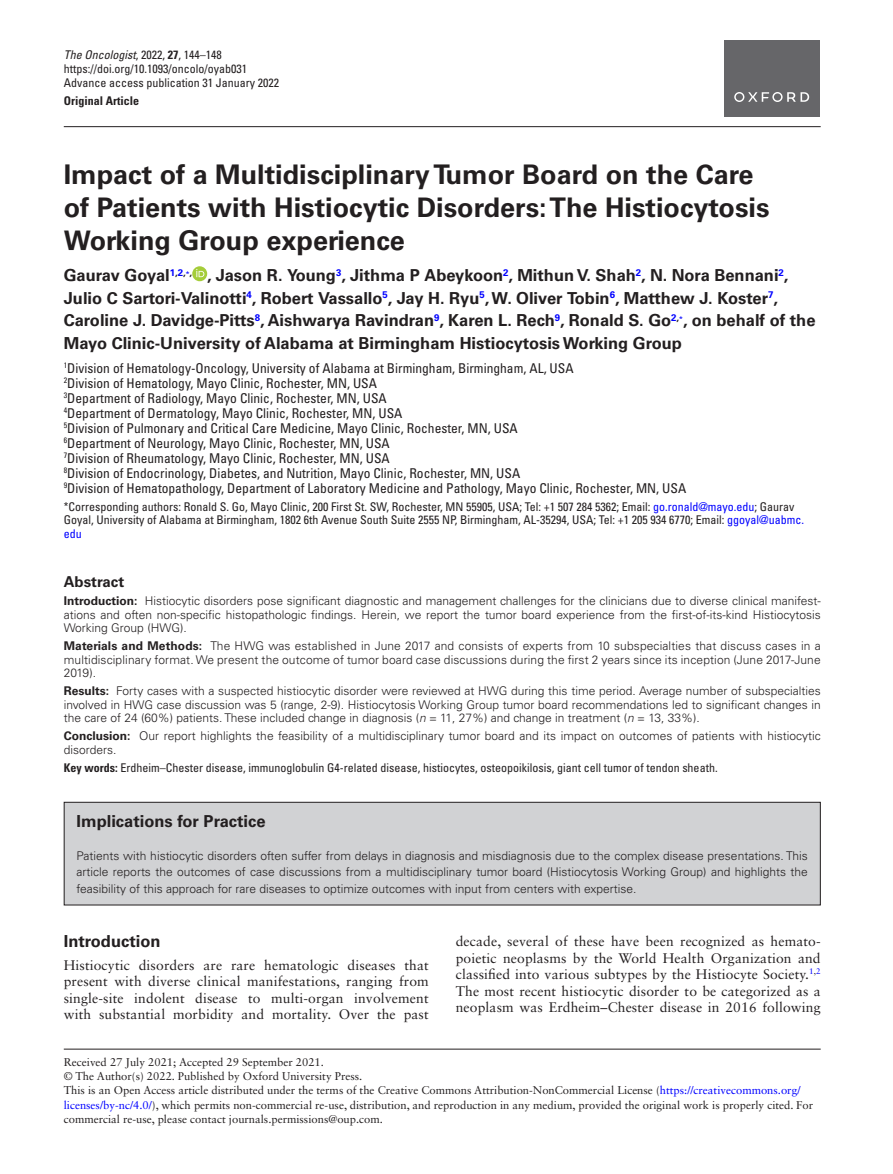
<style>
.page{position:relative;width:893px;height:1174px;background:#fff}
.page>*{position:absolute;margin:0;border:0;box-sizing:border-box;transform-origin:0 0}
.t1{font:700 27px/33px "Univers LT Std";color:#231f20}
.t2{font:700 16.5px/22.5px "Univers LT Std";color:#231f20}
.t3{font:700 15px "Univers LT Std";color:#231f20}
.t4{font:13.8px/16.5px "Sabon LT Std";letter-spacing:.01em;color:#231f20;text-align:justify}
.t5{font:condensed 13.5px/15px "Univers LT Std";color:#231f20}
.t6{font:300 12px/13.5px "Univers LT Std";color:#231f20;text-align:justify}
.t7{font:condensed 12px/14.2px "Univers LT Std";color:#231f20}
.t8{font:700 condensed 12px "Univers LT Std";color:#231f20}
.t9{font:11.25px/14.2px "Sabon LT Std";color:#231f20}
.s1{font-style:italic}
.s2{font-weight:700}
.s3{font-family:"Arial Unicode MS";font-stretch:normal}
.s4{color:#00f}
</style>
<div class="page">
<hr style="left:64px;top:126px;width:757px;height:1px;background:#231f20">
<div style="left:724px;top:40px;width:96px;height:76px;background:#666669"></div>
<svg style="left:734px;top:92px;width:75px;height:10px"></svg>
<hr style="left:64px;top:1048px;width:757px;height:1px;background:#231f20">
<svg style="left:192px;top:266px;width:15px;height:15px"></svg>
<svg style="left:196px;top:269px;width:8px;height:8px"></svg>
<div style="left:64px;top:802px;width:756px;height:103px;background:#d1d2d4"></div>
<div style="left:64px;top:802px;width:757px;height:103px;border:1px solid #231f20"></div>
<p class="t7" style="left:64px;top:47px;width:217px"><span class="s1">The Oncologist</span>, 2022, <span class="s2">27</span>, 144–148 https://doi.org/10.1093/oncolo/oyab031<br>Advance access publication 31 January 2022</p>
<p class="t8" style="left:64px;top:93px;width:77px">Original Article</p>
<h1 class="t1" style="left:64px;top:158px;width:707px">Impact of a Multidisciplinary Tumor Board on the Care of Patients with Histiocytic Disorders: The Histiocytosis<br>Working Group experience</h1>
<p class="t2" style="left:64px;top:264px;width:753px">Gaurav Goyal<sup>1</sup><sup>,</sup><sup>2</sup><sup>,</sup><sup>∗</sup><sup>,</sup> , Jason R. Young<sup>3</sup>, Jithma P Abeykoon<sup>2</sup>, Mithun V. Shah<sup>2</sup>, N. Nora Bennani<sup>2</sup>, Julio C Sartori-Valinotti<sup>4</sup>, Robert Vassallo<sup>5</sup>, Jay H. Ryu<sup>5</sup>, W. Oliver Tobin<sup>6</sup>, Matthew J. Koster<sup>7</sup>, Caroline J. Davidge-Pitts<sup>8</sup>, Aishwarya Ravindran<sup>9</sup>, Karen L. Rech<sup>9</sup>, Ronald S. Go<sup>2</sup><sup>,</sup><sup>∗</sup>, on behalf of the Mayo Clinic-University of Alabama at Birmingham Histiocytosis Working Group</p>
<p class="t5" style="left:64px;top:360px;width:624px"><sup>1</sup>Division of Hematology-Oncology, University of Alabama at Birmingham, Birmingham, AL, USA<br><sup>2</sup>Division of Hematology, Mayo Clinic, Rochester, MN, USA<br><sup>3</sup>Department of Radiology, Mayo Clinic, Rochester, MN, USA<br><sup>4</sup>Department of Dermatology, Mayo Clinic, Rochester, MN, USA<br><sup>5</sup>Division of Pulmonary and Critical Care Medicine, Mayo Clinic, Rochester, MN, USA<br><sup>6</sup>Department of Neurology, Mayo Clinic, Rochester, MN, USA<br><sup>7</sup>Division of Rheumatology, Mayo Clinic, Rochester, MN, USA<br><sup>8</sup>Division of Endocrinology, Diabetes, and Nutrition, Mayo Clinic, Rochester, MN, USA<br><sup>9</sup>Division of Hematopathology, Department of Laboratory Medicine and Pathology, Mayo Clinic, Rochester, MN, USA</p>
<p class="t7" style="left:64px;top:499px;width:742px;line-height:13.5px"><span class="s3">*</span>Corresponding authors: Ronald S. Go, Mayo Clinic, 200 First St. SW, Rochester, MN 55905, USA; Tel: +1 507 284 5362; Email: <span class="s4">go.ronald@mayo.edu</span>; Gaurav<br>Goyal, University of Alabama at Birmingham, 1802 6th Avenue South Suite 2555 NP, Birmingham, AL-35294, USA; Tel: +1 205 934 6770; Email: <span class="s4">ggoyal@uabmc. edu</span></p>
<p class="t3" style="left:64px;top:573px;width:62px">Abstract</p>
<p class="t6" style="left:64px;top:594px;width:758px"><span class="s2">Introduction:</span> Histiocytic disorders pose significant diagnostic and management challenges for the clinicians due to diverse clinical manifest&shy;ations and often non-specific histopathologic findings. Herein, we report the tumor board experience from the first-of-its-kind Histiocytosis Working Group (HWG).</p>
<p class="t6" style="left:64px;top:639px;width:758px"><span class="s2">Materials and Methods:</span> The HWG was established in June 2017 and consists of experts from 10 subspecialties that discuss cases in a multidisciplinary format. We present the outcome of tumor board case discussions during the first 2 years since its inception (June 2017-June 2019).</p>
<p class="t6" style="left:64px;top:684px;width:758px"><span class="s2">Results:</span> Forty cases with a suspected histiocytic disorder were reviewed at HWG during this time period. Average number of subspecialties involved in HWG case discussion was 5 (range, 2-9). Histiocytosis Working Group tumor board recommendations led to significant changes in the care of 24 (60%) patients. These included change in diagnosis (<span class="s1">n</span> = 11, 27%) and change in treatment (<span class="s1">n</span> = 13, 33%).</p>
<p class="t6" style="left:64px;top:729px;width:758px"><span class="s2">Conclusion:</span> Our report highlights the feasibility of a multidisciplinary tumor board and its impact on outcomes of patients with histiocytic disorders.</p>
<p class="t7" style="left:64px;top:760px;width:655px"><span class="s2">Key words:</span> Erdheim–Chester disease, immunoglobulin G4-related disease, histiocytes, osteopoikilosis, giant cell tumor of tendon sheath.</p>
<h2 class="t2" style="left:77px;top:809px;width:191px">Implications for Practice</h2>
<p class="t6" style="left:77px;top:847px;width:733px;line-height:16.5px">Patients with histiocytic disorders often suffer from delays in diagnosis and misdiagnosis due to the complex disease presentations. This article reports the outcomes of case discussions from a multidisciplinary tumor board (Histiocytosis Working Group) and highlights the feasibility of this approach for rare diseases to optimize outcomes with input from centers with expertise.</p>
<h2 class="t2" style="left:64px;top:930px;width:98px">Introduction</h2>
<p class="t4" style="left:64px;top:956px;width:366px">Histiocytic disorders are rare hematologic diseases that present with diverse clinical manifestations, ranging from single-site indolent disease to multi-organ involvement with substantial morbidity and mortality. Over the past</p>
<p class="t4" style="left:456px;top:933px;width:366px">decade, several of these have been recognized as hemato&shy;poietic neoplasms by the World Health Organization and classified into various subtypes by the Histiocyte Society.<sup>1</sup><sup>,</sup><sup>2<br></sup>The most recent histiocytic disorder to be categorized as a neoplasm was Erdheim–Chester disease in 2016 following</p>
<p class="t9" style="left:64px;top:1054px;width:751px">Received 27 July 2021; Accepted 29 September 2021.<br>© The Author(s) 2022. Published by Oxford University Press.<br>This is an Open Access article distributed under the terms of the Creative Commons Attribution-NonCommercial License (<span class="s4">https://creativecommons.org/ licenses/by-nc/4.0/</span>), which permits non-commercial re-use, distribution, and reproduction in any medium, provided the original work is properly cited. For commercial re-use, please contact journals.permissions@oup.com.</p>
</div>
